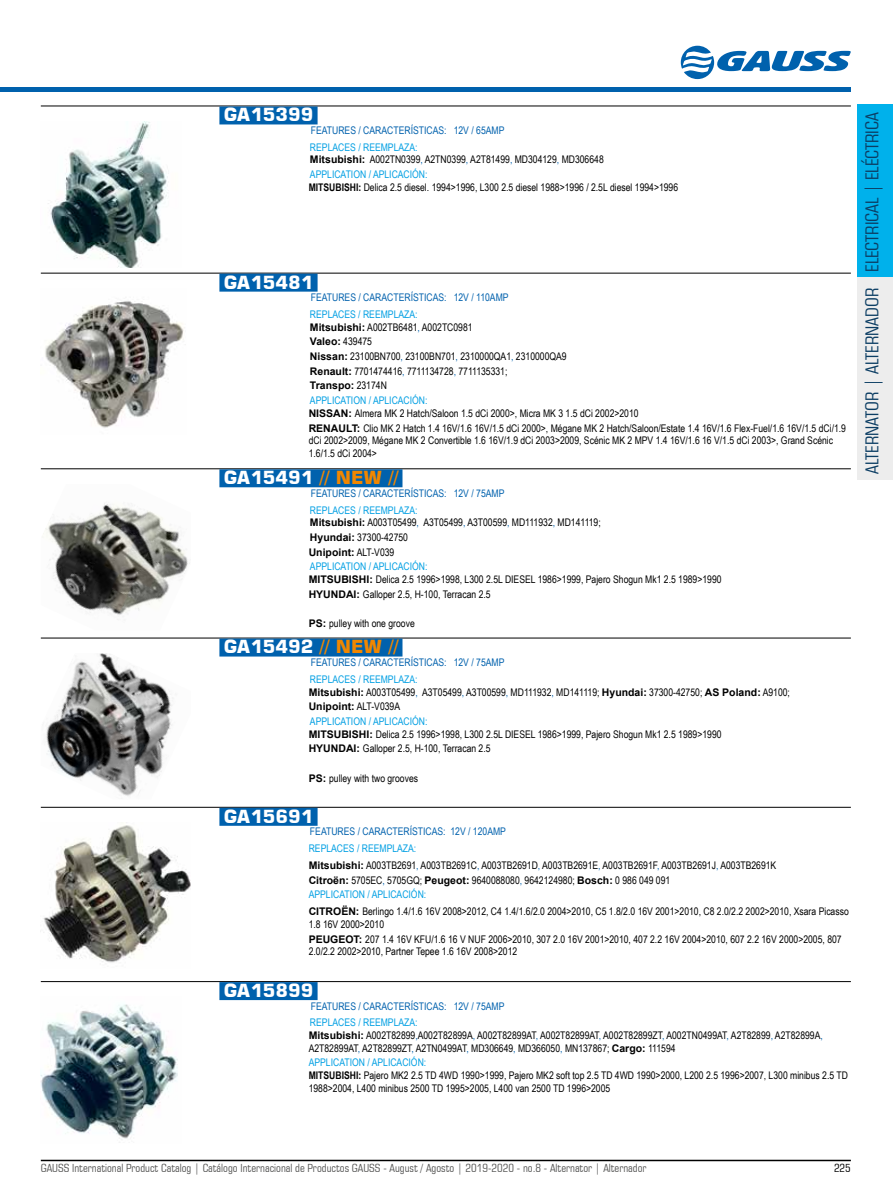
<style>
.page{position:relative;width:893px;height:1191px;background:#fff}
.page>*{position:absolute;margin:0;border:0;box-sizing:border-box;transform-origin:0 0}
.t1{font:700 18px "Square 721 BT";color:#fff}
.t2{font:condensed 18px "Square 721 BT";color:#0c3e64}
.t3{font:condensed 11.25px "Square 721 BT";color:#575756}
.t4{font:condensed 11.25px "Square 721 BT";color:#000}
.t5{font:10.5px/12.6px "Arial Narrow";color:#000}
.t6{font:10.5px "Arial Narrow";color:#0061ad}
.t7{font:700 10.5px "Arial";color:#000}
.s1{color:#009fe3}
.s2{font-family:"Arial";font-weight:700}
.s3{color:#0061ad}
.s4{font-weight:700}
.s5{font-family:"Arial Narrow";font-weight:400}
.s6{color:#f18700}
</style>
<div class="page">
<hr style="left:41px;top:1159px;width:810px;height:2px;background:#000">
<div style="left:857px;top:104px;width:36px;height:174px;background:#00b1eb"></div>
<div style="left:857px;top:278px;width:36px;height:202px;background:#ededed"></div>
<hr style="left:0;top:87px;width:851px;height:4px;background:#0061ad">
<svg style="left:681px;top:46px;width:170px;height:33px"></svg>
<hr style="left:41px;top:106px;width:810px;height:1px;background:#000">
<div style="left:219px;top:106px;width:99px;height:18px;background:#0061ad"></div>
<img style="left:48px;top:121px;width:120px;height:146px">
<hr style="left:41px;top:273px;width:810px;height:1px;background:#000">
<div style="left:219px;top:274px;width:99px;height:18px;background:#0061ad"></div>
<img style="left:45px;top:301px;width:140px;height:127px">
<hr style="left:41px;top:468px;width:810px;height:1px;background:#000">
<div style="left:219px;top:469px;width:183px;height:18px;background:#0061ad"></div>
<img style="left:42px;top:503px;width:148px;height:117px">
<hr style="left:41px;top:637px;width:810px;height:1px;background:#000">
<div style="left:219px;top:638px;width:183px;height:18px;background:#0061ad"></div>
<img style="left:46px;top:653px;width:127px;height:143px">
<hr style="left:41px;top:807px;width:810px;height:1px;background:#000">
<div style="left:219px;top:807px;width:99px;height:18px;background:#0061ad"></div>
<img style="left:43px;top:825px;width:148px;height:138px">
<hr style="left:41px;top:981px;width:810px;height:1px;background:#000">
<div style="left:219px;top:982px;width:99px;height:18px;background:#0061ad"></div>
<img style="left:41px;top:1004px;width:137px;height:139px">
<h1 class="t1" style="left:224px;top:104px;width:91px">GA15399</h1>
<p class="t6" style="left:311px;top:123px;width:195px">FEATURES / CARACTERÍSTICAS: 12V / 65AMP</p>
<p class="t5" style="left:310px;top:140px;width:295px"><span class="s1">REPLACES / REEMPLAZA:<br></span><span class="s2">Mitsubishi:</span> A002TN0399<span class="s3">,</span> A2TN0399<span class="s3">,</span> A2T81499<span class="s3">,</span> MD304129<span class="s3">,</span> MD306648</p>
<p class="t5" style="left:309px;top:168px;width:371px"><span class="s1">APPLICATION / APLICACIÓN:<br></span><span class="s4">MITSUBISHI:</span> Delica 2.5 diesel. 1994&gt;1996, L300 2.5 diesel 1988&gt;1996 / 2.5L diesel 1994&gt;1996</p>
<h1 class="t1" style="left:224px;top:271px;width:91px">GA15481</h1>
<p class="t6" style="left:311px;top:290px;width:199px">FEATURES / CARACTERÍSTICAS: 12V / 110AMP</p>
<p class="t5" style="left:310px;top:307px;width:164px"><span class="s1">REPLACES / REEMPLAZA:<br></span><span class="s2">Mitsubishi:</span> A002TB6481<span class="s3">,</span> A002TC0981</p>
<p class="t7" style="left:310px;top:334px;width:64px">Valeo: <span class="s5">439475</span></p>
<p class="t5" style="left:310px;top:348px;width:258px;line-height:14.7px"><span class="s2">Nissan:</span> 23100BN700<span class="s3">,</span> 23100BN701<span class="s3">,</span> 2310000QA1<span class="s3">,</span> 2310000QA9<br><span class="s2">Renault:</span> 7701474416<span class="s3">,</span> 7711134728<span class="s3">,</span> 7711135331;</p>
<p class="t7" style="left:310px;top:378px;width:78px">Transpo: <span class="s5">23174N</span></p>
<p class="t5" style="left:309px;top:394px;width:331px"><span class="s1">APPLICATION / APLICACIÓN:<br></span><span class="s2">NISSAN:</span> Almera MK 2 Hatch/Saloon 1.5 dCi 2000&gt;, Micra MK 3 1.5 dCi 2002&gt;2010</p>
<p class="t5" style="left:309px;top:421px;width:539px"><span class="s2">RENAULT:</span> Clio MK 2 Hatch 1.4 16V/1.6 16V/1.5 dCi 2000&gt;, Mégane MK 2 Hatch/Saloon/Estate 1.4 16V/1.6 Flex-Fuel/1.6 16V/1.5 dCi/1.9 dCi 2002&gt;2009, Mégane MK 2 Convertible 1.6 16V/1.9 dCi 2003&gt;2009, Scénic MK 2 MPV 1.4 16V/1.6 16 V/1.5 dCi 2003&gt;, Grand Scénic<br>1.6/1.5 dCi 2004&gt;</p>
<h1 class="t1" style="left:224px;top:467px;width:176px">GA15491 <span class="s6">// NEW //</span></h1>
<p class="t6" style="left:311px;top:485px;width:195px">FEATURES / CARACTERÍSTICAS: 12V / 75AMP</p>
<p class="t5" style="left:310px;top:503px;width:292px"><span class="s1">REPLACES / REEMPLAZA:<br></span><span class="s2">Mitsubishi:</span> A003T05499<span class="s3">,</span> A3T05499<span class="s3">,</span> A3T00599<span class="s3">,</span> MD111932<span class="s3">,</span> MD141119;</p>
<p class="t5" style="left:310px;top:530px;width:100px"><span class="s2">Hyundai:</span> 37300-42750</p>
<p class="t7" style="left:309px;top:544px;width:87px">Unipoint: <span class="s5">ALT-V039</span></p>
<p class="t5" style="left:309px;top:560px;width:414px"><span class="s1">APPLICATION / APLICACIÓN:<br></span><span class="s2">MITSUBISHI:</span> Delica 2.5 1996&gt;1998, L300 2.5L DIESEL 1986&gt;1999, Pajero Shogun Mk1 2.5 1989&gt;1990</p>
<p class="t5" style="left:309px;top:587px;width:183px"><span class="s2">HYUNDAI:</span> Galloper 2.5, H-100, Terracan 2.5</p>
<p class="t5" style="left:309px;top:617px;width:108px"><span class="s2">PS:</span> pulley with one groove</p>
<h1 class="t1" style="left:224px;top:636px;width:176px">GA15492 <span class="s6">// NEW //</span></h1>
<p class="t6" style="left:311px;top:654px;width:195px">FEATURES / CARACTERÍSTICAS: 12V / 75AMP</p>
<p class="t5" style="left:309px;top:672px;width:483px"><span class="s1">REPLACES / REEMPLAZA:<br></span><span class="s2">Mitsubishi:</span> A003T05499<span class="s3">,</span> A3T05499<span class="s3">,</span> A3T00599<span class="s3">,</span> MD111932<span class="s3">,</span> MD141119; <span class="s2">Hyundai:</span> 37300-42750; <span class="s2">AS Poland:</span> A9100;</p>
<p class="t7" style="left:309px;top:699px;width:93px">Unipoint: <span class="s5">ALT-V039A</span></p>
<p class="t5" style="left:309px;top:714px;width:414px"><span class="s1">APPLICATION / APLICACIÓN:<br></span><span class="s2">MITSUBISHI:</span> Delica 2.5 1996&gt;1998, L300 2.5L DIESEL 1986&gt;1999, Pajero Shogun Mk1 2.5 1989&gt;1990</p>
<p class="t5" style="left:309px;top:742px;width:183px"><span class="s2">HYUNDAI:</span> Galloper 2.5, H-100, Terracan 2.5</p>
<p class="t5" style="left:309px;top:771px;width:111px"><span class="s2">PS:</span> pulley with two grooves</p>
<h1 class="t1" style="left:224px;top:805px;width:91px">GA15691</h1>
<p class="t6" style="left:310px;top:824px;width:198px">FEATURES / CARACTERÍSTICAS: 12V / 120AMP</p>
<p class="t5" style="left:309px;top:839px;width:469px;line-height:16.8px"><span class="s1">REPLACES / REEMPLAZA:<br></span><span class="s2">Mitsubishi:</span> A003TB2691<span class="s3">,</span> A003TB2691C<span class="s3">,</span> A003TB2691D<span class="s3">,</span> A003TB2691E<span class="s3">,</span> A003TB2691F<span class="s3">,</span> A003TB2691J<span class="s3">,</span> A003TB2691K</p>
<p class="t5" style="left:309px;top:872px;width:363px;line-height:14.7px"><span class="s2">Citroën:</span> 5705EC<span class="s3">,</span> 5705GQ; <span class="s2">Peugeot:</span> 9640088080<span class="s3">,</span> 9642124980; <span class="s2">Bosch:</span> 0 986 049 091<br><span class="s1">APPLICATION / APLICACIÓN:</span></p>
<p class="t5" style="left:309px;top:905px;width:542px"><span class="s2">CITROËN:</span> Berlingo 1.4/1.6 16V 2008&gt;2012, C4 1.4/1.6/2.0 2004&gt;2010, C5 1.8/2.0 16V 2001&gt;2010, C8 2.0/2.2 2002&gt;2010, Xsara Picasso<br>1.8 16V 2000&gt;2010</p>
<p class="t5" style="left:309px;top:932px;width:534px"><span class="s2">PEUGEOT:</span> 207 1.4 16V KFU/1.6 16 V NUF 2006&gt;2010, 307 2.0 16V 2001&gt;2010, 407 2.2 16V 2004&gt;2010, 607 2.2 16V 2000&gt;2005, 807<br>2.0/2.2 2002&gt;2010, Partner Tepee 1.6 16V 2008&gt;2012</p>
<h1 class="t1" style="left:224px;top:979px;width:91px">GA15899</h1>
<p class="t6" style="left:311px;top:998px;width:195px">FEATURES / CARACTERÍSTICAS: 12V / 75AMP</p>
<p class="t5" style="left:309px;top:1016px;width:516px"><span class="s1">REPLACES / REEMPLAZA:<br></span><span class="s2">Mitsubishi:</span> A002T82899<span class="s3">,</span>A002T82899A<span class="s3">,</span> A002T82899AT<span class="s3">,</span> A002T82899AT<span class="s3">,</span> A002T82899ZT<span class="s3">,</span> A002TN0499AT<span class="s3">,</span> A2T82899<span class="s3">,</span> A2T82899A<span class="s3">,<br></span>A2T82899AT<span class="s3">,</span> A2T82899ZT<span class="s3">,</span> A2TN0499AT<span class="s3">,</span> MD306649<span class="s3">,</span> MD366050<span class="s3">,</span> MN137867; <span class="s2">Cargo:</span> 111594</p>
<p class="t5" style="left:309px;top:1056px;width:541px"><span class="s1">APPLICATION / APLICACIÓN:<br></span><span class="s4">MITSUBISHI:</span> Pajero MK2 2.5 TD 4WD 1990&gt;1999, Pajero MK2 soft top 2.5 TD 4WD 1990&gt;2000, L200 2.5 1996&gt;2007, L300 minibus 2.5 TD<br>1988&gt;2004, L400 minibus 2500 TD 1995&gt;2005, L400 van 2500 TD 1996&gt;2005</p>
<h1 class="t2" style="left:861px;top:271px;width:160px;rotate:-90deg">ELECTRICAL | ELÉCTRICA</h1>
<h1 class="t2" style="left:861px;top:474px;width:187px;rotate:-90deg">ALTERNATOR | ALTERNADOR</h1>
<p class="t3" style="left:41px;top:1161px;width:607px">GAUSS International Product Catalog | Catálogo Internacional de Productos GAUSS - August / Agosto | 2019-2020 - no.8 - Alternator | Alternador</p>
<p class="t4" style="left:834px;top:1161px;width:18px">225</p>
</div>
